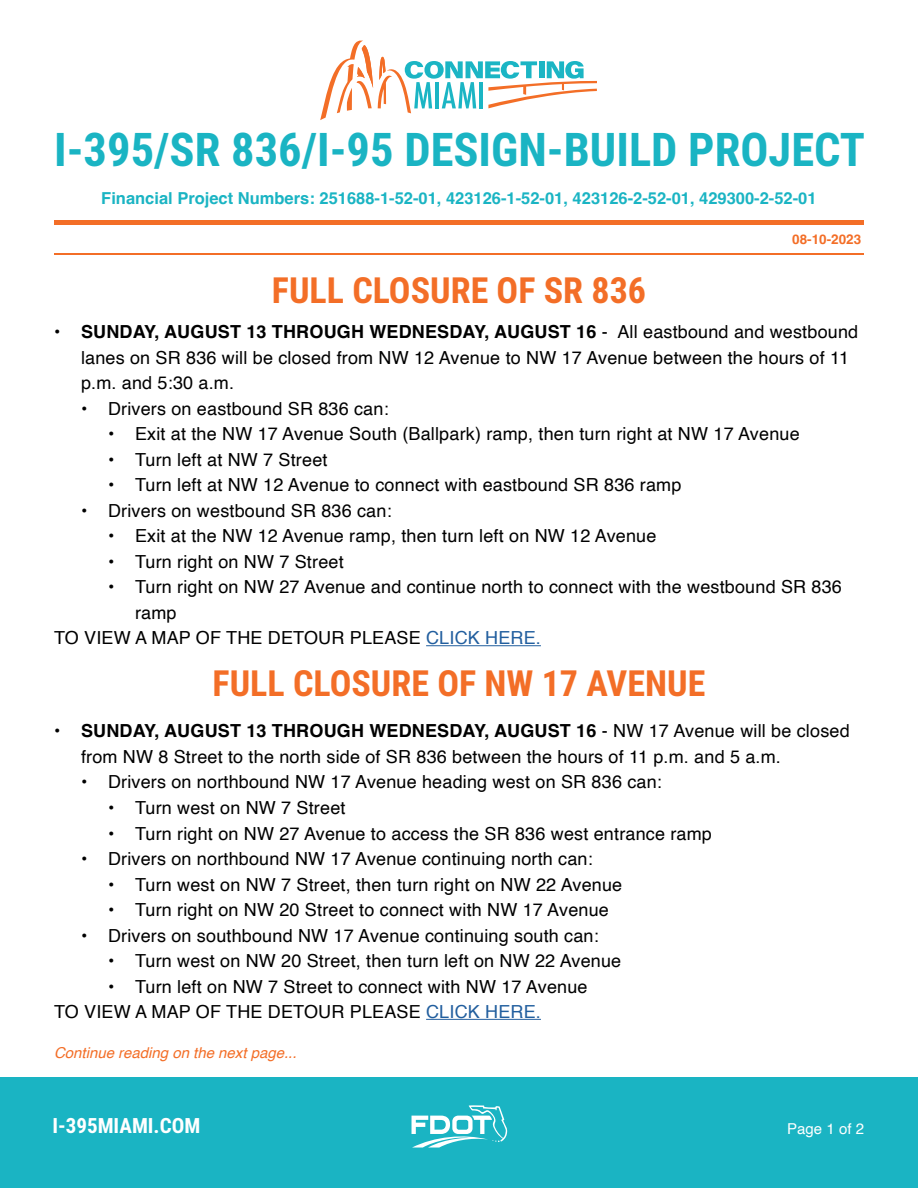
<style>
.page{position:relative;width:918px;height:1188px;background:#fff}
.page>*{position:absolute;margin:0;border:0;box-sizing:border-box;transform-origin:0 0}
.t1{font:700 46.5px "Roboto Condensed";color:#1ab4c3}
.t2{font:700 36px "Roboto Condensed";color:#f36e27}
.t3{font:700 21px "Roboto Condensed";color:#fff}
.t4{font:18px/25.5px "Helvetica";letter-spacing:.01em;color:#000}
.t5{font:700 16.5px "Helvetica";color:#1ab4c3}
.t6{font:italic 15px "Helvetica";color:#f36e27}
.t7{font:15px "Helvetica";color:#fff}
.t8{font:700 13.5px "Helvetica";color:#f36e27}
.s1{font-weight:700}
.s2{color:#215e9e}
</style>
<div class="page">
<div style="left:0;top:1077px;width:918px;height:111px;background:#1ab4c3"></div>
<svg style="left:412px;top:1105px;width:95px;height:43px"></svg>
<svg style="left:320px;top:41px;width:277px;height:79px"></svg>
<hr style="left:54px;top:220px;width:810px;height:4px;background:#f36e27">
<hr style="left:54px;top:253px;width:810px;height:1px;background:#f36e27">
<hr style="left:426px;top:645px;width:115px;height:1px;background:#215e9e">
<hr style="left:426px;top:1019px;width:115px;height:1px;background:#215e9e">
<h1 class="t1" style="left:54px;top:117px;width:813px">I-395/SR 836/I-95 DESIGN-BUILD PROJECT</h1>
<p class="t5" style="left:101px;top:188px;width:717px">Financial Project Numbers: 251688-1-52-01, 423126-1-52-01, 423126-2-52-01, 429300-2-52-01</p>
<h2 class="t2" style="left:272px;top:265px;width:376px">FULL CLOSURE OF SR 836</h2>
<p class="t8" style="left:792px;top:231px;width:71px">08-10-2023</p>
<p class="t4" style="left:81px;top:320px;width:779px;text-indent:-27px"><span class="s1">• SUNDAY, AUGUST 13 THROUGH WEDNESDAY, AUGUST 16</span> - All eastbound and westbound lanes on SR 836 will be closed from NW 12 Avenue to NW 17 Avenue between the hours of 11 p.m. and 5:30 a.m.</p>
<p class="t4" style="left:81px;top:396px;width:309px">• Drivers on eastbound SR 836 can:</p>
<p class="t4" style="left:108px;top:422px;width:693px">• Exit at the NW 17 Avenue South (Ballpark) ramp, then turn right at NW 17 Avenue</p>
<p class="t4" style="left:108px;top:447px;width:221px">• Turn left at NW 7 Street</p>
<p class="t4" style="left:108px;top:473px;width:575px">• Turn left at NW 12 Avenue to connect with eastbound SR 836 ramp</p>
<p class="t4" style="left:81px;top:498px;width:312px">• Drivers on westbound SR 836 can:</p>
<p class="t4" style="left:108px;top:524px;width:550px">• Exit at the NW 12 Avenue ramp, then turn left on NW 12 Avenue</p>
<p class="t4" style="left:108px;top:549px;width:237px">• Turn right on NW 7 Street</p>
<p class="t4" style="left:108px;top:575px;width:735px">• Turn right on NW 27 Avenue and continue north to connect with the westbound SR 836</p>
<p class="t4" style="left:135px;top:600px;width:43px">ramp</p>
<p class="t4" style="left:54px;top:626px;width:488px">TO VIEW A MAP OF THE DETOUR PLEASE <span class="s2">CLICK HERE.</span></p>
<h2 class="t2" style="left:213px;top:658px;width:494px">FULL CLOSURE OF NW 17 AVENUE</h2>
<p class="t4" style="left:81px;top:719px;width:770px;text-indent:-27px"><span class="s1">• SUNDAY, AUGUST 13 THROUGH WEDNESDAY, AUGUST 16</span> - NW 17 Avenue will be closed from NW 8 Street to the north side of SR 836 between the hours of 11 p.m. and 5 a.m.</p>
<p class="t4" style="left:81px;top:770px;width:582px">• Drivers on northbound NW 17 Avenue heading west on SR 836 can:</p>
<p class="t4" style="left:108px;top:795px;width:239px">• Turn west on NW 7 Street</p>
<p class="t4" style="left:108px;top:821px;width:605px">• Turn right on NW 27 Avenue to access the SR 836 west entrance ramp</p>
<p class="t4" style="left:81px;top:846px;width:513px">• Drivers on northbound NW 17 Avenue continuing north can:</p>
<p class="t4" style="left:108px;top:872px;width:516px">• Turn west on NW 7 Street, then turn right on NW 22 Avenue</p>
<p class="t4" style="left:108px;top:898px;width:502px">• Turn right on NW 20 Street to connect with NW 17 Avenue</p>
<p class="t4" style="left:81px;top:923px;width:519px">• Drivers on southbound NW 17 Avenue continuing south can:</p>
<p class="t4" style="left:108px;top:949px;width:515px">• Turn west on NW 20 Street, then turn left on NW 22 Avenue</p>
<p class="t4" style="left:54px;top:974px;width:535px;text-indent:54px">• Turn left on NW 7 Street to connect with NW 17 Avenue<br>TO VIEW A MAP OF THE DETOUR PLEASE <span class="s2">CLICK HERE.</span></p>
<p class="t6" style="left:54px;top:1041px;width:244px">Continue reading on the next page...</p>
<p class="t3" style="left:52px;top:1111px;width:149px">I-395MIAMI.COM</p>
<p class="t7" style="left:787px;top:1117px;width:78px">Page 1 of 2</p>
</div>
